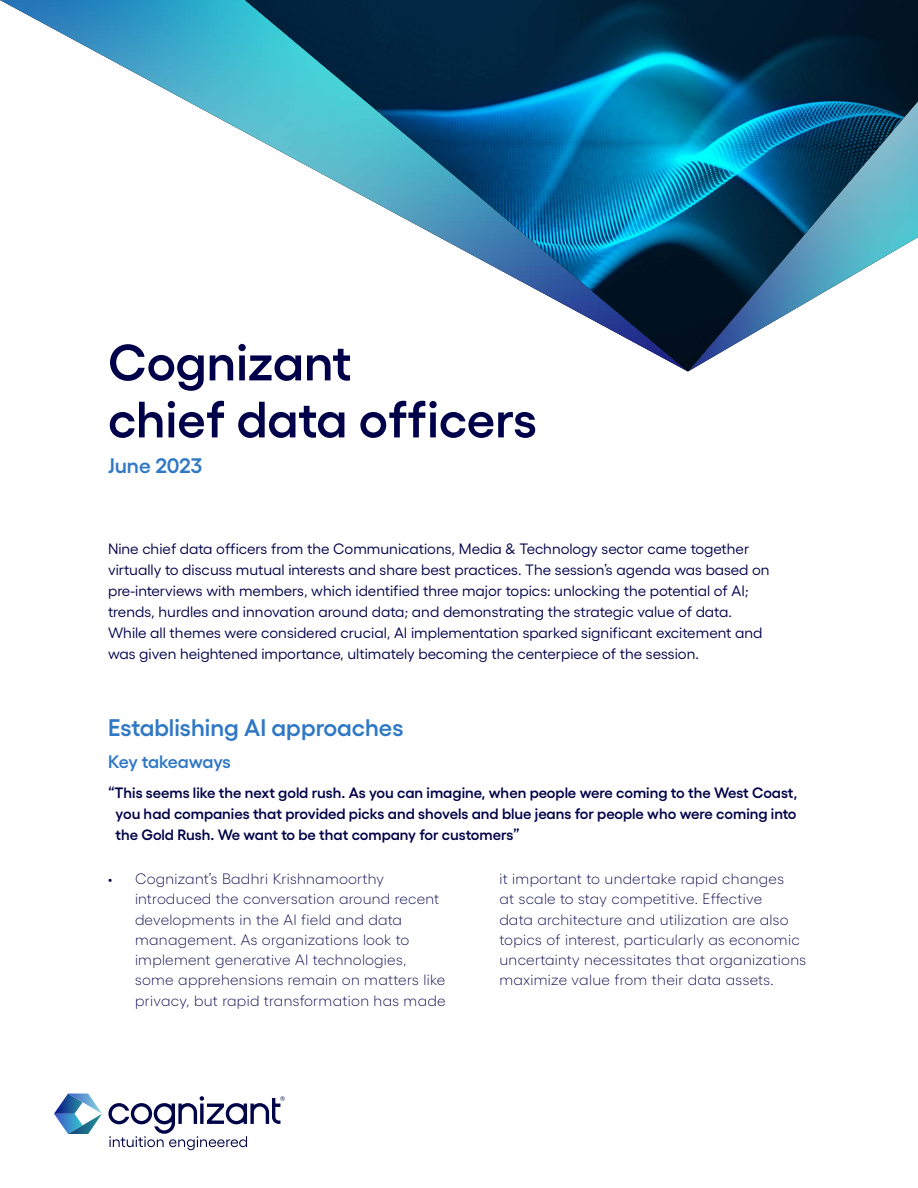
<style>
.page{position:relative;width:918px;height:1188px;background:#fff}
.page>*{position:absolute;margin:0;border:0;box-sizing:border-box;transform-origin:0 0}
.t1{font:600 51px/57px "Gellix";color:#00004a}
.t2{font:600 24px "Gellix";color:#2f78c4}
.t3{font:600 21px "Gellix";letter-spacing:-.005em;color:#2f78c4}
.t4{font:600 18px "Gellix";letter-spacing:-.025em;color:#2f78c4}
.t5{font:15px/21px "Gellix";color:#00004a}
.t6{font:300 15px/20.2px "Gellix";letter-spacing:.02em;color:#000048}
.t7{font:600 15px/21px "Gellix";color:#000048;text-align:justify}
</style>
<div class="page">
<img style="left:0;top:0;width:245px;height:133px">
<svg style="left:108px;top:1096px;width:177px;height:54px"></svg>
<svg style="left:54px;top:1094px;width:48px;height:40px"></svg>
<img style="left:245px;top:0;width:673px;height:372px">
<h1 class="t1" style="left:108px;top:328px;width:430px">Cognizant<br>chief data officers</h1>
<h3 class="t3" style="left:108px;top:449px;width:96px">June 2023</h3>
<p class="t5" style="left:108px;top:537px;width:663px">Nine chief data officers from the Communications, Media &amp; Technology sector came together virtually to discuss mutual interests and share best practices. The session’s agenda was based on pre-interviews with members, which identified three major topics: unlocking the potential of AI; trends, hurdles and innovation around data; and demonstrating the strategic value of data.<br>While all themes were considered crucial, AI implementation sparked significant excitement and was given heightened importance, ultimately becoming the centerpiece of the session.</p>
<h2 class="t2" style="left:108px;top:709px;width:297px">Establishing AI approaches</h2>
<p class="t4" style="left:108px;top:747px;width:124px">Key takeaways</p>
<p class="t7" style="left:116px;top:780px;width:683px;text-indent:-8px">“This seems like the next gold rush. As you can imagine, when people were coming to the West Coast, you had companies that provided picks and shovels and blue jeans for people who were coming into the Gold Rush. We want to be that company for customers”</p>
<p class="t6" style="left:135px;top:867px;width:312px;text-indent:-27px">• Cognizant’s Badhri Krishnamoorthy introduced the conversation around recent developments in the AI field and data management. As organizations look to implement generative AI technologies, some apprehensions remain on matters like privacy, but rapid transformation has made</p>
<p class="t6" style="left:500px;top:867px;width:308px">it important to undertake rapid changes<br>at scale to stay competitive. Effective<br>data architecture and utilization are also topics of interest, particularly as economic uncertainty necessitates that organizations maximize value from their data assets.</p>
</div>
